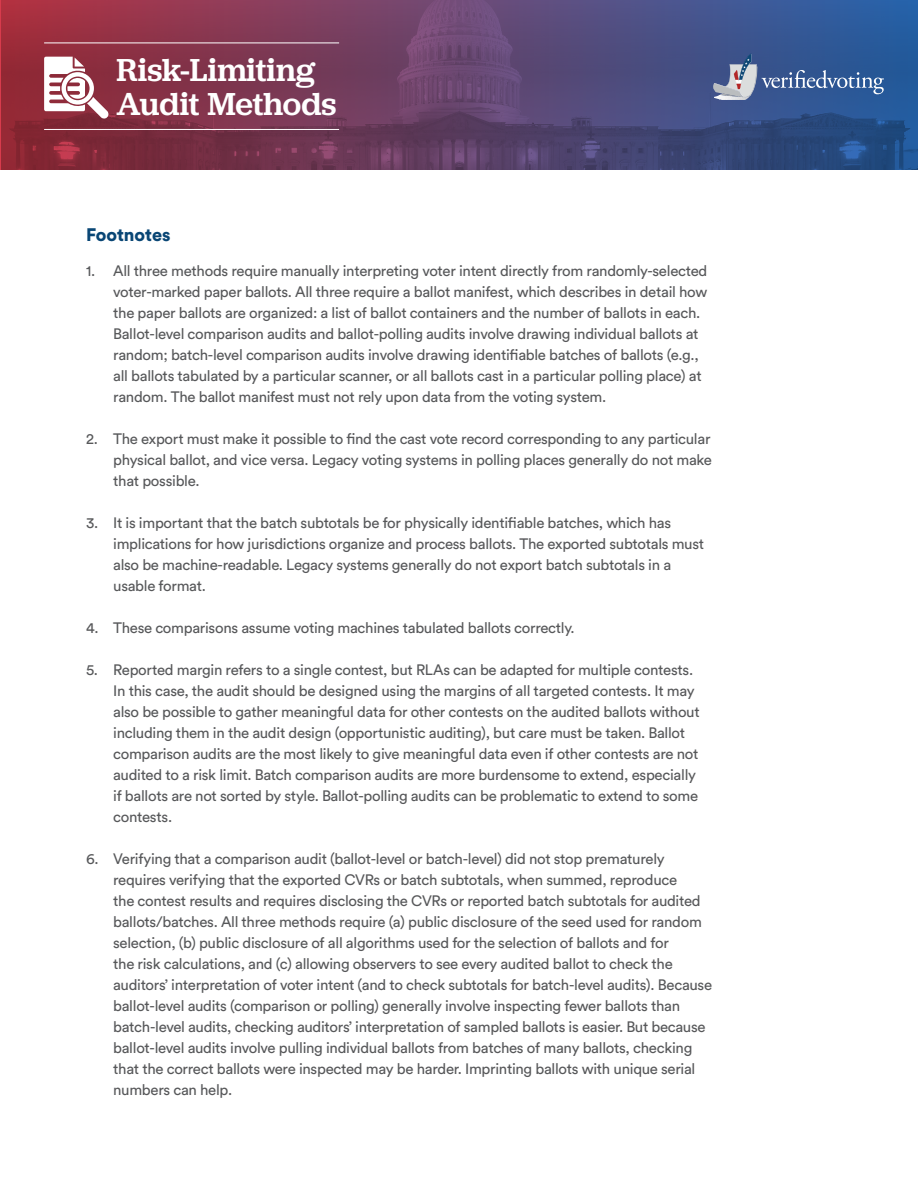
<style>
.page{position:relative;width:918px;height:1188px;background:#fff}
.page>*{position:absolute;margin:0;border:0;box-sizing:border-box;transform-origin:0 0}
.t1{font:500 33.15px "Jubilat";color:#fff}
.t2{font:900 18px "Circular Std";color:#094675}
.t3{font:15px/21px "Circular Std";letter-spacing:-.02em;color:#57585a}
</style>
<div class="page">
<svg style="left:0;top:0;width:918px;height:170px;background:#624268"></svg>
<hr style="left:714px;top:66px;width:2px;height:34px;background:#fcfcfc">
<hr style="left:716px;top:66px;width:2px;height:34px;background:#fcfcfc">
<hr style="left:718px;top:66px;width:1px;height:34px;background:#fafafa">
<hr style="left:719px;top:66px;width:2px;height:34px;background:#f7f7f7">
<hr style="left:721px;top:66px;width:2px;height:34px;background:#f5f5f7">
<hr style="left:723px;top:66px;width:2px;height:34px;background:#f5f5f5">
<hr style="left:725px;top:66px;width:1px;height:34px;background:#f2f2f2">
<hr style="left:726px;top:66px;width:2px;height:34px;background:#f0f0f2">
<hr style="left:728px;top:66px;width:2px;height:34px;background:#ededf0">
<hr style="left:730px;top:66px;width:2px;height:34px;background:#ededed">
<hr style="left:732px;top:66px;width:1px;height:34px;background:#e8e8eb">
<hr style="left:733px;top:66px;width:2px;height:34px;background:#e6e8e8">
<hr style="left:735px;top:66px;width:2px;height:34px;background:#e3e3e6">
<hr style="left:737px;top:66px;width:1px;height:34px;background:#e0e3e3">
<hr style="left:738px;top:66px;width:2px;height:34px;background:#dedee0">
<hr style="left:740px;top:66px;width:2px;height:34px;background:#dbdbde">
<hr style="left:742px;top:66px;width:2px;height:34px;background:#d9d9d9">
<hr style="left:744px;top:66px;width:1px;height:34px;background:#d4d6d6">
<hr style="left:745px;top:66px;width:2px;height:34px;background:#d1d1d4">
<hr style="left:747px;top:66px;width:2px;height:34px;background:#cfcfd1">
<hr style="left:749px;top:66px;width:1px;height:34px;background:#c9cccf">
<hr style="left:750px;top:66px;width:2px;height:34px;background:#c7c9cc">
<hr style="left:752px;top:66px;width:2px;height:34px;background:#c2c4c7">
<hr style="left:754px;top:66px;width:2px;height:34px;background:#bfc2c2">
<hr style="left:756px;top:66px;width:1px;height:34px;background:#babdbf">
<svg style="left:711px;top:53px;width:173px;height:45px;background:#536f9f"></svg>
<hr style="left:44px;top:43px;width:295px;height:1px;background:#fff">
<hr style="left:44px;top:129px;width:295px;height:1px;background:#fff">
<svg style="left:44px;top:57px;width:66px;height:62px"></svg>
<p class="t1" style="left:117px;top:49px;width:199px">Risk-Limiting</p>
<p class="t1" style="left:117px;top:83px;width:221px">Audit Methods</p>
<p class="t2" style="left:86px;top:223px;width:86px">Footnotes</p>
<p class="t3" style="left:113px;top:260px;width:596px;text-indent:-27px">1. All three methods require manually interpreting voter intent directly from randomly-selected voter-marked paper ballots. All three require a ballot manifest, which describes in detail how the paper ballots are organized: a list of ballot containers and the number of ballots in each.<br>Ballot-level comparison audits and ballot-polling audits involve drawing individual ballots at random; batch-level comparison audits involve drawing identifiable batches of ballots (e.g., all ballots tabulated by a particular scanner, or all ballots cast in a particular polling place) at random. The ballot manifest must not rely upon data from the voting system.</p>
<p class="t3" style="left:113px;top:428px;width:600px;text-align:justify;text-indent:-27px">2. The export must make it possible to find the cast vote record corresponding to any particular physical ballot, and vice versa. Legacy voting systems in polling places generally do not make that possible.</p>
<p class="t3" style="left:113px;top:512px;width:593px;text-indent:-27px">3. It is important that the batch subtotals be for physically identifiable batches, which has implications for how jurisdictions organize and process ballots. The exported subtotals must also be machine-readable. Legacy systems generally do not export batch subtotals in a usable format.</p>
<p class="t3" style="left:86px;top:617px;width:490px">4. These comparisons assume voting machines tabulated ballots correctly.</p>
<p class="t3" style="left:113px;top:659px;width:588px;text-indent:-27px">5. Reported margin refers to a single contest, but RLAs can be adapted for multiple contests.<br>In this case, the audit should be designed using the margins of all targeted contests. It may also be possible to gather meaningful data for other contests on the audited ballots without including them in the audit design (opportunistic auditing), but care must be taken. Ballot comparison audits are the most likely to give meaningful data even if other contests are not audited to a risk limit. Batch comparison audits are more burdensome to extend, especially if ballots are not sorted by style. Ballot-polling audits can be problematic to extend to some contests.</p>
<p class="t3" style="left:113px;top:848px;width:600px;text-indent:-27px">6. Verifying that a comparison audit (ballot-level or batch-level) did not stop prematurely requires verifying that the exported CVRs or batch subtotals, when summed, reproduce<br>the contest results and requires disclosing the CVRs or reported batch subtotals for audited ballots/batches. All three methods require (a) public disclosure of the seed used for random selection, (b) public disclosure of all algorithms used for the selection of ballots and for<br>the risk calculations, and (c) allowing observers to see every audited ballot to check the auditors’ interpretation of voter intent (and to check subtotals for batch-level audits). Because ballot-level audits (comparison or polling) generally involve inspecting fewer ballots than batch-level audits, checking auditors’ interpretation of sampled ballots is easier. But because ballot-level audits involve pulling individual ballots from batches of many ballots, checking that the correct ballots were inspected may be harder. Imprinting ballots with unique serial numbers can help.</p>
</div>
